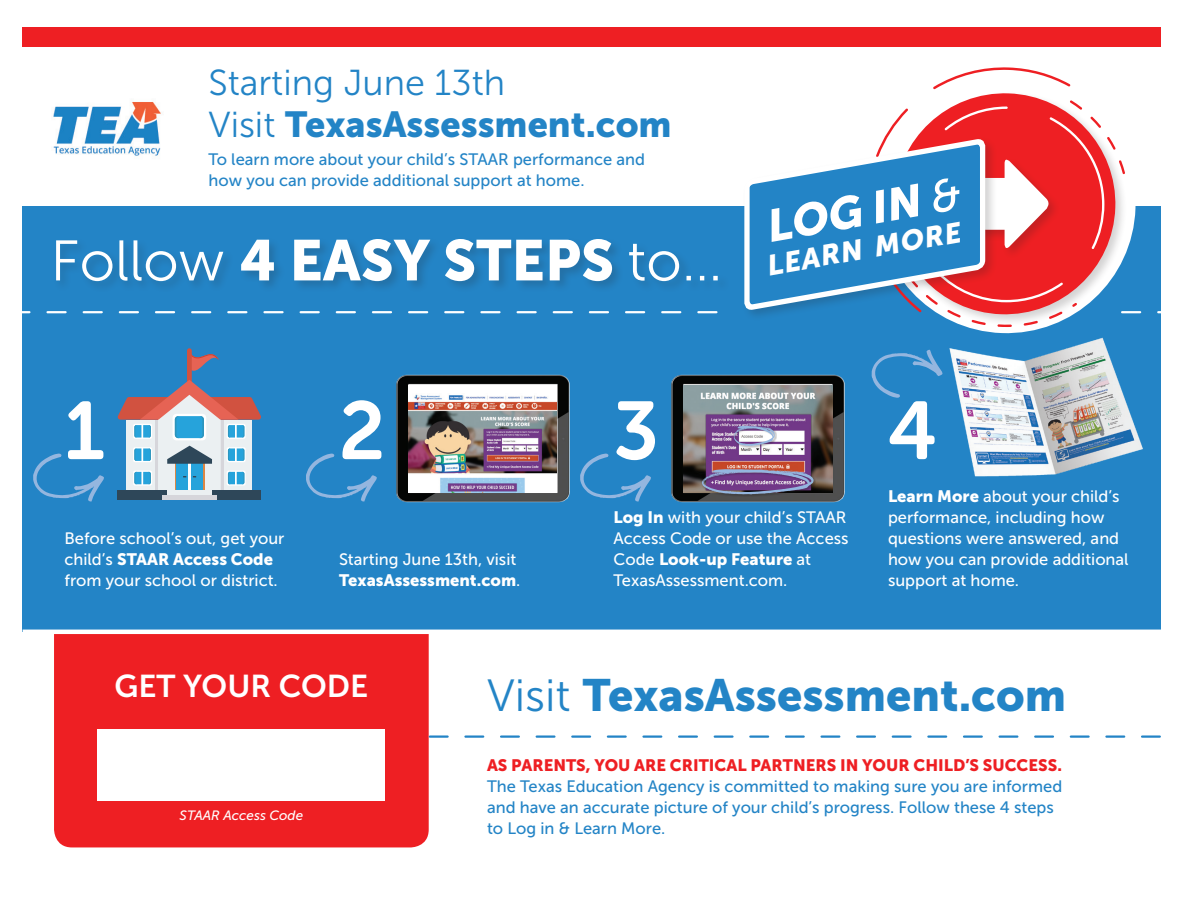
<style>
.page{position:relative;width:1188px;height:918px;background:#fff}
.page>*{position:absolute;margin:0;border:0;box-sizing:border-box;transform-origin:0 0}
.Step_Number{font:81.6px "Museo Sans Rounded 700";color:#fff}
.t1{font:57px "Museo Sans 900";color:#fff}
.Body{font:45px "Museo Sans 900";color:#2384c6}
.t2{font:italic 45px "Museo Sans 900";color:#fff}
.Body-2{font:36px/42px "Museo Sans 300";color:#2384c6}
.Body-3{font:31.5px "Museo Sans 700";color:#fff}
.t3{font:italic 28.5px "Museo Sans 900";color:#fff}
.Body-4{font:16.5px/21px "Museo Sans 500";color:#fff}
.Body-5{font:16.5px/21px "Museo Sans 500";color:#2384c6}
.Body-6{font:16.5px "Museo Sans 900";color:#ee1f23}
.Body-7{font:italic 13.5px "Museo Sans 500";color:#fff}
.s1{font-family:"Museo Sans 900"}
.s2{font-family:"Museo Sans 300"}
.s3{font-family:"Museo Sans 500"}
</style>
<div class="page">
<div style="left:54px;top:580px;width:375px;height:267px;background:#ee1f23;border-radius:18px"></div>
<div style="left:23px;top:206px;width:1138px;height:426px;background:#2384c6"></div>
<svg style="left:22px;top:311px;width:694px;height:2px"></svg>
<svg style="left:934px;top:84px;width:137px;height:250px"></svg>
<div style="left:23px;top:27px;width:1138px;height:20px;background:#ee1f23"></div>
<svg style="left:933px;top:67px;width:137px;height:22px"></svg>
<svg style="left:934px;top:91px;width:137px;height:9px"></svg>
<svg style="left:752px;top:100px;width:409px;height:227px"></svg>
<svg style="left:744px;top:135px;width:244px;height:179px"></svg>
<div style="left:53px;top:236px;width:677px;height:57px;background:#231f20;opacity:.2"></div>
<img style="left:949px;top:337px;width:194px;height:140px">
<img style="left:396px;top:374px;width:174px;height:129px">
<div style="left:409px;top:385px;width:148px;height:107px;background:#fff"></div>
<img style="left:409px;top:394px;width:148px;height:98px">
<img style="left:671px;top:374px;width:174px;height:129px">
<img style="left:684px;top:385px;width:148px;height:107px">
<div style="left:117px;top:491px;width:144px;height:9px;background:#2e4759"></div>
<hr style="left:167px;top:491px;width:45px;height:4px;background:#ebf0f2">
<div style="left:162px;top:495px;width:55px;height:5px;background:#d6d6db"></div>
<svg style="left:117px;top:348px;width:144px;height:143px"></svg>
<svg style="left:33px;top:453px;width:71px;height:49px"></svg>
<svg style="left:306px;top:453px;width:71px;height:49px"></svg>
<svg style="left:580px;top:453px;width:71px;height:49px"></svg>
<svg style="left:871px;top:349px;width:72px;height:49px"></svg>
<div style="left:98px;top:729px;width:287px;height:72px;background:#fff"></div>
<hr style="left:23px;top:630px;width:1138px;height:4px;background:#fff">
<svg style="left:430px;top:735px;width:730px;height:3px"></svg>
<img style="left:53px;top:102px;width:108px;height:54px">
<div style="left:734px;top:426px;width:43px;height:22px;background:#231f20;opacity:.3"></div>
<svg style="left:734px;top:426px;width:41px;height:20px"></svg>
<div style="left:702px;top:469px;width:114px;height:28px;background:#231f20;opacity:.3"></div>
<svg style="left:702px;top:469px;width:112px;height:25px;background:#7c6191"></svg>
<p class="Body-2" style="left:208px;top:62px;width:465px">Starting June 13th<br>Visit <span class="s1">TexasAssessment.com</span></p>
<p class="Body-5" style="left:208px;top:149px;width:438px">To learn more about your child’s STAAR performance and how you can provide additional support at home.</p>
<p class="t1" style="left:50px;top:228px;width:674px"><span class="s2">Follow</span> 4 EASY STEPS <span class="s2">to…</span></p>
<p class="t2" style="left:761px;top:202px;width:198px;rotate:-10deg">LOG IN <span class="s3">&amp;</span></p>
<p class="t3" style="left:763px;top:250px;width:198px;rotate:-10deg">LEARN MORE</p>
<p class="Step_Number" style="left:64px;top:386px;width:42px">1</p>
<p class="Step_Number" style="left:339px;top:386px;width:48px">2</p>
<p class="Step_Number" style="left:614px;top:386px;width:47px">3</p>
<p class="Step_Number" style="left:888px;top:386px;width:51px">4</p>
<p class="Body-4" style="left:64px;top:528px;width:221px">Before school’s out, get your child’s <span class="s1">STAAR Access Code </span>from your school or district.</p>
<p class="Body-4" style="left:339px;top:549px;width:183px">Starting June 13th, visit<br><span class="s1">TexasAssessment.com</span>.</p>
<p class="Body-4" style="left:614px;top:507px;width:237px"><span class="s1">Log In</span> with your child’s STAAR<br>Access Code or use the Access<br>Code <span class="s1">Look-up Feature</span> at<br>TexasAssessment.com.</p>
<p class="Body-4" style="left:888px;top:486px;width:242px"><span class="s1">Learn More</span> about your child’s performance, including how questions were answered, and how you can provide additional support at home.</p>
<p class="Body-3" style="left:114px;top:668px;width:255px">GET YOUR CODE</p>
<p class="Body" style="left:487px;top:670px;width:581px"><span class="s2">Visit</span> TexasAssessment.com</p>
<p class="Body-7" style="left:180px;top:808px;width:125px">STAAR Access Code</p>
<p class="Body-6" style="left:487px;top:756px;width:576px">AS PARENTS, YOU ARE CRITICAL PARTNERS IN YOUR CHILD’S SUCCESS.</p>
<p class="Body-5" style="left:487px;top:776px;width:577px">The Texas Education Agency is committed to making sure you are informed and have an accurate picture of your child’s progress. Follow these 4 steps to Log in &amp; Learn More.</p>
</div>
